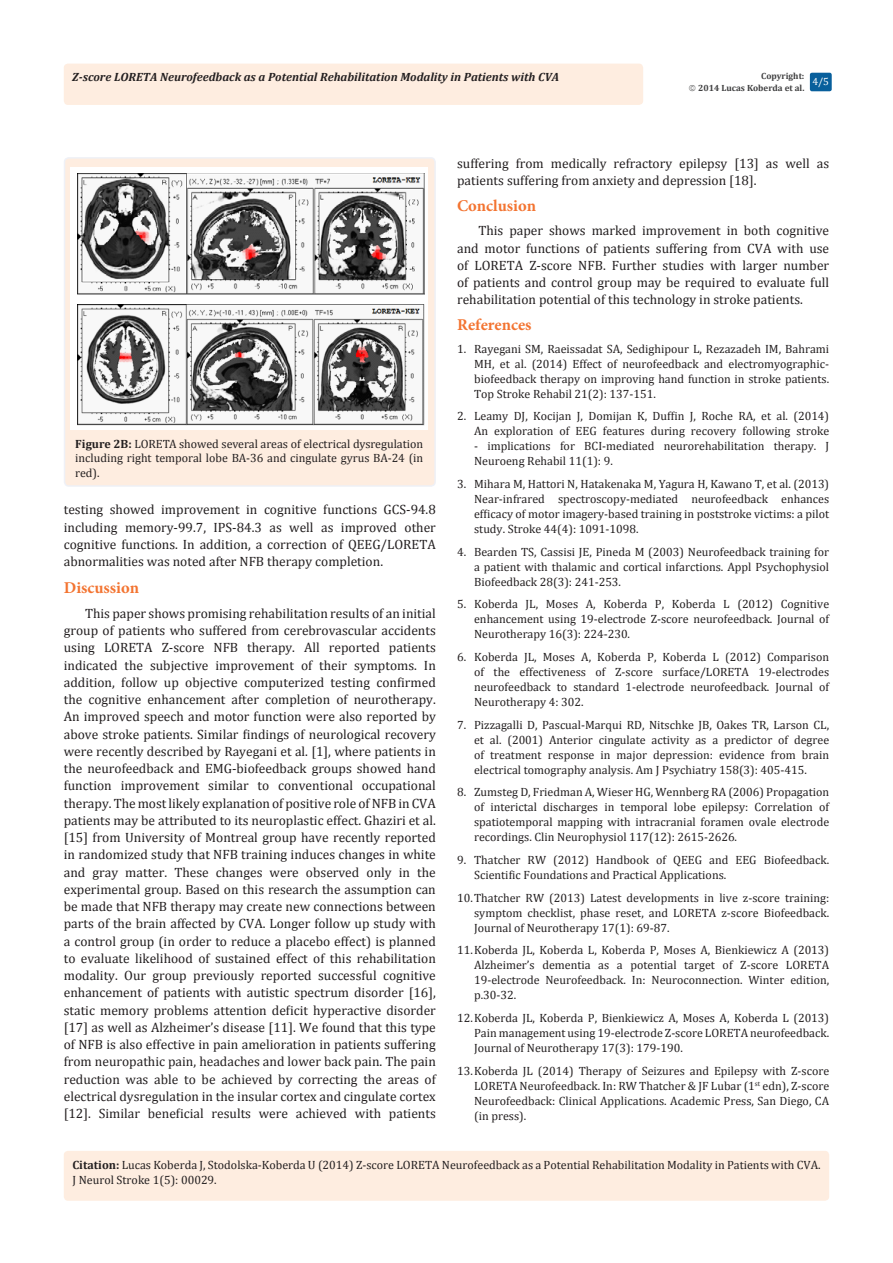
<style>
.page{position:relative;width:893px;height:1263px;background:#fff}
.page>*{position:absolute;margin:0;border:0;box-sizing:border-box;transform-origin:0 0}
.subsideheadding{font:700 16.5px "Minion Pro";color:#f37431}
.t1{font:13.5px/17.2px "Cambria";color:#231f20;text-align:justify}
.t2{font:12px/15px "Cambria";color:#231f20;text-align:justify}
.t3{font:italic 700 12px "Cambria";color:#231f20}
.t4{font:10.5px "Cambria";color:#fff}
.t5{font:700 9px/12px "Cambria";color:#3e3e3f;text-align:right}
.s1{font-weight:700}
</style>
<div class="page">
<div style="left:64px;top:64px;width:579px;height:41px;background:#feede0;border-radius:4px"></div>
<div style="left:64px;top:1151px;width:765px;height:50px;background:#feede0;border-radius:4px"></div>
<div style="left:810px;top:73px;width:22px;height:18px;background:#085f9c;border-radius:2px"></div>
<div style="left:65px;top:158px;width:370px;height:328px;background:#feede0;border-radius:4px"></div>
<div style="left:71px;top:167px;width:357px;height:262px;background:#fff"></div>
<img style="left:77px;top:173px;width:347px;height:121px">
<img style="left:77px;top:304px;width:348px;height:122px">
<div style="left:64px;top:157px;width:372px;height:330px;border:2px solid #eff1f7;border-radius:4px"></div>
<p class="t3" style="left:72px;top:69px;width:488px">Z-score LORETA Neurofeedback as a Potential Rehabilitation Modality in Patients with CVA</p>
<p class="t5" style="left:698px;top:69px;width:108px">Copyright:<br>2014 Lucas Koberda et al.</p>
<p class="t4" style="left:812px;top:75px;width:18px">4/5</p>
<p class="t2" style="left:75px;top:437px;width:350px;line-height:14.4px"><span class="s1">Figure 2B:</span> LORETA showed several areas of electrical dysregulation including right temporal lobe BA-36 and cingulate gyrus BA-24 (in red).</p>
<p class="t1" style="left:64px;top:501px;width:374px">testing showed improvement in cognitive functions GCS-94.8 including memory-99.7, IPS-84.3 as well as improved other cognitive functions. In addition, a correction of QEEG/LORETA abnormalities was noted after NFB therapy completion.</p>
<p class="subsideheadding" style="left:64px;top:576px;width:77px">Discussion</p>
<p class="t1" style="left:64px;top:605px;width:374px;text-indent:21px">This paper shows promising rehabilitation results of an initial group of patients who suffered from cerebrovascular accidents using LORETA Z-score NFB therapy. All reported patients indicated the subjective improvement of their symptoms. In addition, follow up objective computerized testing confirmed the cognitive enhancement after completion of neurotherapy.<br>An improved speech and motor function were also reported by above stroke patients. Similar findings of neurological recovery were recently described by Rayegani et al. [1], where patients in the neurofeedback and EMG-biofeedback groups showed hand function improvement similar to conventional occupational therapy. The most likely explanation of positive role of NFB in CVA patients may be attributed to its neuroplastic effect. Ghaziri et al. [15] from University of Montreal group have recently reported in randomized study that NFB training induces changes in white and gray matter. These changes were observed only in the experimental group. Based on this research the assumption can be made that NFB therapy may create new connections between parts of the brain affected by CVA. Longer follow up study with a control group (in order to reduce a placebo effect) is planned to evaluate likelihood of sustained effect of this rehabilitation modality. Our group previously reported successful cognitive enhancement of patients with autistic spectrum disorder [16], static memory problems attention deficit hyperactive disorder [17] as well as Alzheimer’s disease [11]. We found that this type of NFB is also effective in pain amelioration in patients suffering from neuropathic pain, headaches and lower back pain. The pain reduction was able to be achieved by correcting the areas of electrical dysregulation in the insular cortex and cingulate cortex [12]. Similar beneficial results were achieved with patients</p>
<p class="t1" style="left:457px;top:154px;width:374px">suffering from medically refractory epilepsy [13] as well as patients suffering from anxiety and depression [18].</p>
<p class="subsideheadding" style="left:457px;top:194px;width:81px">Conclusion</p>
<p class="t1" style="left:457px;top:222px;width:374px;text-indent:21px">This paper shows marked improvement in both cognitive and motor functions of patients suffering from CVA with use of LORETA Z-score NFB. Further studies with larger number of patients and control group may be required to evaluate full rehabilitation potential of this technology in stroke patients.</p>
<p class="subsideheadding" style="left:457px;top:313px;width:76px">References</p>
<p class="t2" style="left:474px;top:341px;width:357px;text-indent:-17px">1. Rayegani SM, Raeissadat SA, Sedighipour L, Rezazadeh IM, Bahrami MH, et al. (2014) Effect of neurofeedback and electromyographic&shy;biofeedback therapy on improving hand function in stroke patients.<br>Top Stroke Rehabil 21(2): 137-151.</p>
<p class="t2" style="left:457px;top:409px;width:374px;text-align:right">2. Leamy DJ, Kocijan J, Domijan K, Duffin J, Roche RA, et al. (2014)<br>An exploration of EEG features during recovery following stroke</p>
<p class="t2" style="left:474px;top:439px;width:357px">- implications for BCI-mediated neurorehabilitation therapy. J<br>Neuroeng Rehabil 11(1): 9.</p>
<p class="t2" style="left:474px;top:476px;width:357px;text-indent:-17px">3. Mihara M, Hattori N, Hatakenaka M, Yagura H, Kawano T, et al. (2013)<br>Near-infrared spectroscopy-mediated neurofeedback enhances efficacy of motor imagery-based training in poststroke victims: a pilot study. Stroke 44(4): 1091-1098.</p>
<p class="t2" style="left:474px;top:544px;width:357px;text-indent:-17px">4. Bearden TS, Cassisi JE, Pineda M (2003) Neurofeedback training for a patient with thalamic and cortical infarctions. Appl Psychophysiol Biofeedback 28(3): 241-253.</p>
<p class="t2" style="left:474px;top:597px;width:357px;text-indent:-17px">5. Koberda JL, Moses A, Koberda P, Koberda L (2012) Cognitive enhancement using 19-electrode Z-score neurofeedback. Journal of Neurotherapy 16(3): 224-230.</p>
<p class="t2" style="left:474px;top:649px;width:357px;text-indent:-17px">6. Koberda JL, Moses A, Koberda P, Koberda L (2012) Comparison of the effectiveness of Z-score surface/LORETA 19-electrodes neurofeedback to standard 1-electrode neurofeedback. Journal of Neurotherapy 4: 302.</p>
<p class="t2" style="left:474px;top:717px;width:357px;text-indent:-17px">7. Pizzagalli D, Pascual-Marqui RD, Nitschke JB, Oakes TR, Larson CL, et al. (2001) Anterior cingulate activity as a predictor of degree of treatment response in major depression: evidence from brain electrical tomography analysis. Am J Psychiatry 158(3): 405-415.</p>
<p class="t2" style="left:474px;top:785px;width:357px;text-indent:-17px">8. Zumsteg D, Friedman A, Wieser HG, Wennberg RA (2006) Propagation of interictal discharges in temporal lobe epilepsy: Correlation of spatiotemporal mapping with intracranial foramen ovale electrode recordings. Clin Neurophysiol 117(12): 2615-2626.</p>
<p class="t2" style="left:474px;top:852px;width:357px;text-indent:-17px">9. Thatcher RW (2012) Handbook of QEEG and EEG Biofeedback.<br>Scientific Foundations and Practical Applications.</p>
<p class="t2" style="left:474px;top:890px;width:357px;text-indent:-17px">10.Thatcher RW (2013) Latest developments in live z-score training: symptom checklist, phase reset, and LORETA z-score Biofeedback.<br>Journal of Neurotherapy 17(1): 69-87.</p>
<p class="t2" style="left:474px;top:943px;width:357px;text-indent:-17px">11.Koberda JL, Koberda L, Koberda P, Moses A, Bienkiewicz A (2013)<br>Alzheimer’s dementia as a potential target of Z-score LORETA 19-electrode Neurofeedback. In: Neuroconnection. Winter edition, p.30-32.</p>
<p class="t2" style="left:474px;top:1010px;width:357px;text-indent:-17px">12.Koberda JL, Koberda P, Bienkiewicz A, Moses A, Koberda L (2013)<br>Pain management using 19-electrode Z-score LORETA neurofeedback.<br>Journal of Neurotherapy 17(3): 179-190.</p>
<p class="t2" style="left:474px;top:1063px;width:357px;text-indent:-17px">13.Koberda JL (2014) Therapy of Seizures and Epilepsy with Z-score LORETA Neurofeedback. In: RW Thatcher &amp; JF Lubar (1<sup>st</sup> edn), Z-score Neurofeedback: Clinical Applications. Academic Press, San Diego, CA (in press).</p>
<p class="t2" style="left:72px;top:1157px;width:750px"><span class="s1">Citation:</span> Lucas Koberda J, Stodolska-Koberda U (2014) Z-score LORETA Neurofeedback as a Potential Rehabilitation Modality in Patients with CVA.<br>J Neurol Stroke 1(5): 00029.</p>
</div>
